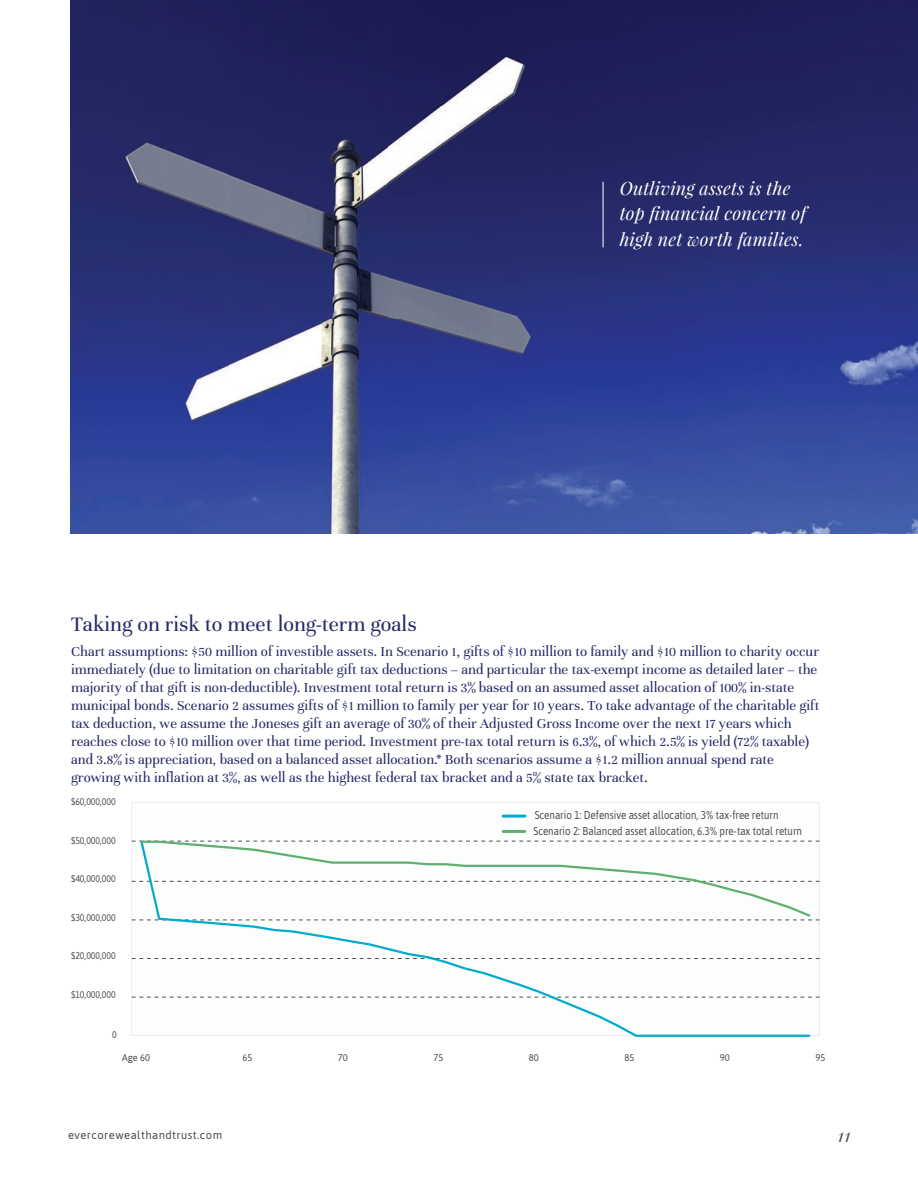
<style>
.page{position:relative;width:918px;height:1188px;background:#fff}
.page>*{position:absolute;margin:0;border:0;box-sizing:border-box;transform-origin:0 0}
.t1{font:22.5px "Unna";color:#262967}
.t2{font:italic 18px/25.5px "Playfair Display";letter-spacing:.01em;color:#fff}
.t3{font:italic 18px "Playfair Display";color:#4b4c4d}
.t4{font:15px/18px "Unna";color:#262967}
.t5{font:11.4px/15.3px "Asap";color:#4b4c4d;scale:.85 1}
.t6{font:11.25px "Asap";letter-spacing:.04em;color:#4b4c4d}
.t7{font:9.75px "Asap";color:#4b4c4d;scale:.89 1}
.t8{font:9.75px "Asap";color:#4b4c4d;scale:.96 1}
.s1{font-style:inherit}
</style>
<div class="page">
<img style="left:70px;top:0;width:848px;height:534px">
<hr style="left:603px;top:182px;width:1px;height:65px;background:#fff">
<svg style="left:132px;top:802px;width:688px;height:234px"></svg>
<svg style="left:132px;top:841px;width:688px;height:1px"></svg>
<svg style="left:132px;top:881px;width:688px;height:1px"></svg>
<svg style="left:132px;top:920px;width:688px;height:1px"></svg>
<svg style="left:132px;top:958px;width:688px;height:1px"></svg>
<svg style="left:132px;top:997px;width:688px;height:1px"></svg>
<svg style="left:139px;top:839px;width:673px;height:198px"></svg>
<svg style="left:139px;top:840px;width:673px;height:78px"></svg>
<hr style="left:503px;top:815px;width:22px;height:3px;background:#02abcb">
<hr style="left:503px;top:830px;width:22px;height:3px;background:#5faf6e">
<p class="t2" style="left:620px;top:175px;width:188px">Outliving assets is the to<span class="s1">p fi</span>nancial concern of high net worth families.</p>
<h1 class="t1" style="left:71px;top:611px;width:347px">Taking on risk to meet long-term goals</h1>
<p class="t4" style="left:71px;top:642px;width:750px">Chart assumptions: $50 million of investible assets. In Scenario 1, gifts of $10 million to family and $10 million to charity occur immediately (due to limitation on charitable gift tax deductions – and particular the tax-exempt income as detailed later – the majority of that gift is non-deductible). Investment total return is 3% based on an assumed asset allocation of 100% in-state municipal bonds. Scenario 2 assumes gifts of $1 million to family per year for 10 years. To take advantage of the charitable gift tax deduction, we assume the Joneses gift an average of 30% of their Adjusted Gross Income over the next 17 years which reaches close to $10 million over that time period. Investment pre-tax total return is 6.3%, of which 2.5% is yield (72% taxable) and 3.8% is appreciation, based on a balanced asset allocation.* Both scenarios assume a $1.2 million annual spend rate growing with inflation at 3%, as well as the highest federal tax bracket and a 5% state tax bracket.</p>
<p class="t7" style="left:71px;top:796px;width:52px">$60,000,000</p>
<p class="t7" style="left:71px;top:834px;width:52px">$50,000,000</p>
<p class="t7" style="left:71px;top:873px;width:52px">$40,000,000</p>
<p class="t7" style="left:71px;top:912px;width:52px">$30,000,000</p>
<p class="t7" style="left:71px;top:950px;width:52px">$20,000,000</p>
<p class="t7" style="left:71px;top:989px;width:52px">$10,000,000</p>
<p class="t7" style="left:112px;top:1029px;width:7px">0</p>
<p class="t5" style="left:533px;top:808px;width:318px">Scenario 1: Defensive asset allocation, 3% tax-free return<br>Scenario 2: Balanced asset allocation, 6.3% pre-tax total return</p>
<p class="t8" style="left:122px;top:1051px;width:31px">Age 60</p>
<p class="t8" style="left:242px;top:1051px;width:12px">65</p>
<p class="t8" style="left:338px;top:1051px;width:12px">70</p>
<p class="t8" style="left:433px;top:1051px;width:12px">75</p>
<p class="t8" style="left:529px;top:1051px;width:12px">80</p>
<p class="t8" style="left:624px;top:1051px;width:12px">85</p>
<p class="t8" style="left:720px;top:1051px;width:12px">90</p>
<p class="t8" style="left:815px;top:1051px;width:12px">95</p>
<p class="t6" style="left:68px;top:1128px;width:156px">evercorewealthandtrust.com</p>
<p class="t3" style="left:838px;top:1123px;width:14px">11</p>
</div>
